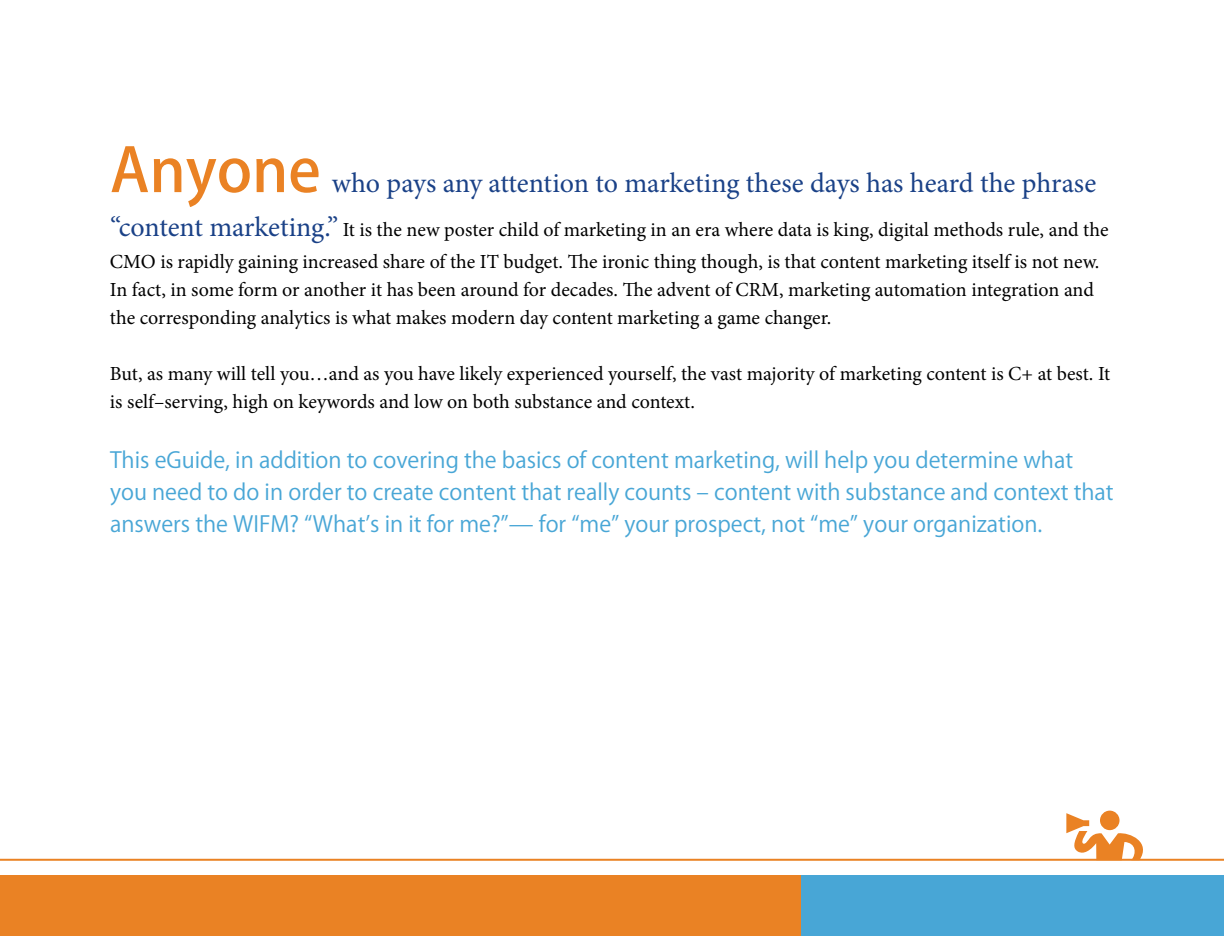
<style>
.page{position:relative;width:1224px;height:936px;background:#fff}
.page>*{position:absolute;margin:0;border:0;box-sizing:border-box;transform-origin:0 0}
.t1{font:500 60px "Koz Go Pro";color:#ea8224}
.t2{font:28px "Minion Pro";letter-spacing:-.005em;color:#1a4187}
.t3{font:22px/32px "Koz Go Pro";color:#48a6d6}
.t4{font:20px/28px "Minion Pro";letter-spacing:-.005em;color:#000}
.s1{font-size:28px;color:#1a4187}
</style>
<div class="page">
<div style="left:0;top:875px;width:1224px;height:61px;background:#ea8224"></div>
<div style="left:801px;top:875px;width:423px;height:61px;background:#48a6d6"></div>
<hr style="left:0;top:859px;width:1224px;height:2px;background:#ea8224">
<svg style="left:1066px;top:811px;width:85px;height:48px"></svg>
<h1 class="t1" style="left:110px;top:132px;width:212px">Anyone</h1>
<h2 class="t2" style="left:332px;top:164px;width:766px">who pays any attention to marketing these days has heard the phrase</h2>
<p class="t4" style="left:110px;top:214px;width:1000px;line-height:32px"><span class="s1">“content marketing.”</span> It is the new poster child of marketing in an era where data is king, digital methods rule, and the<br>CMO is rapidly gaining increased share of the IT budget. The ironic thing though, is that content marketing itself is not new.</p>
<p class="t4" style="left:110px;top:276px;width:986px">In fact, in some form or another it has been around for decades. The advent of CRM, marketing automation integration and the corresponding analytics is what makes modern day content marketing a game changer.</p>
<p class="t4" style="left:110px;top:360px;width:1002px">But, as many will tell you…and as you have likely experienced yourself, the vast majority of marketing content is C+ at best. It is self–serving, high on keywords and low on both substance and context.</p>
<p class="t3" style="left:110px;top:445px;width:1005px">This eGuide, in addition to covering the basics of content marketing, will help you determine what you need to do in order to create content that really counts – content with substance and context that answers the WIFM? “What’s in it for me?”— for “me” your prospect, not “me” your organization.</p>
</div>
